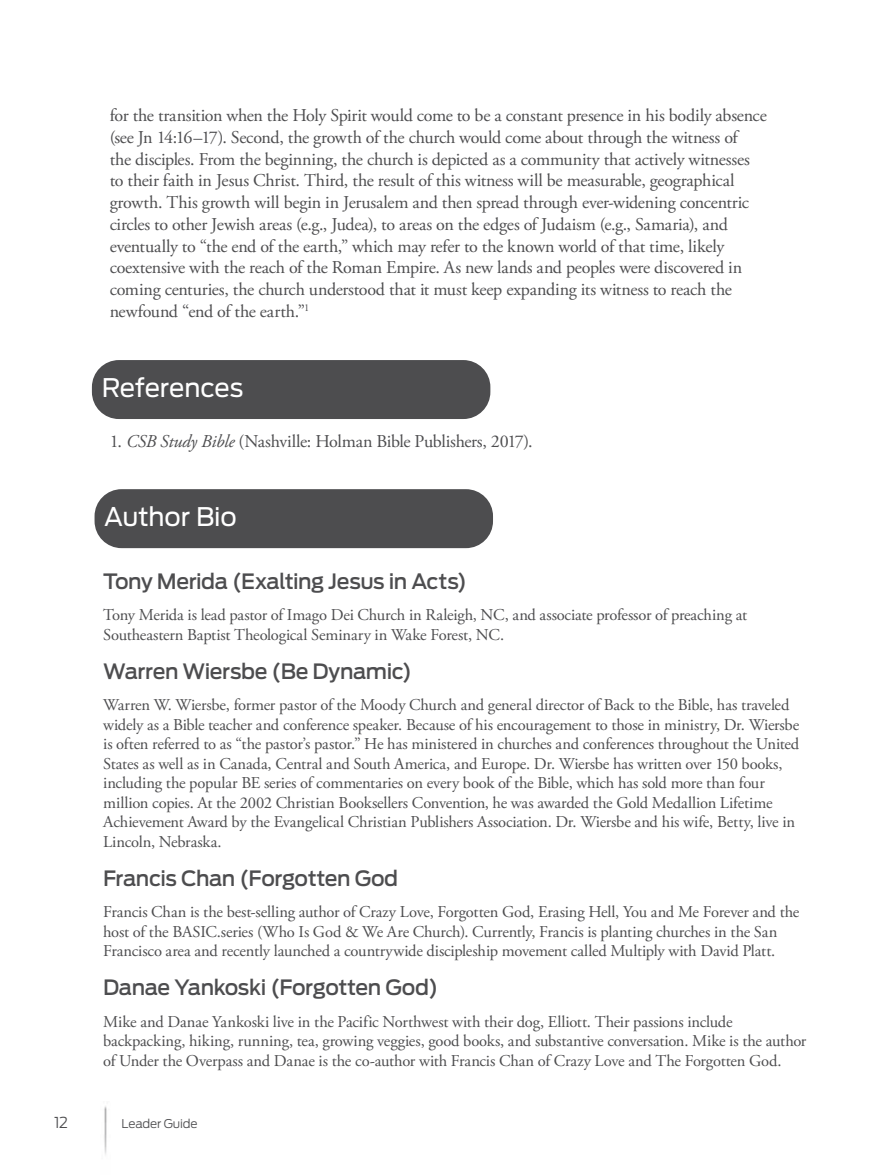
<style>
.page{position:relative;width:878px;height:1175px;background:#fff}
.page>*{position:absolute;margin:0;border:0;box-sizing:border-box;transform-origin:0 0}
.t1{font:25.5px "Antenna";letter-spacing:-.005em;color:#fff}
.t2{font:500 21px "Antenna";letter-spacing:-.02em;color:#4d4d4f}
.t3{font:18px/21.8px "Adobe Garamond Pro";letter-spacing:-.015em;color:#4d4d4f}
.t4{font:16.5px/19.5px "Adobe Garamond Pro";letter-spacing:-.01em;color:#4d4d4f}
.t5{font:300 15px "Antenna";color:#4d4d4f}
.t6{font:300 12px "Antenna";letter-spacing:-.01em;color:#4d4d4f}
.s1{font-style:italic}
</style>
<div class="page">
<img style="left:104px;top:1106px;width:3px;height:49px">
<div style="left:94px;top:489px;width:399px;height:59px;background:#4d4d4f;border-radius:27px"></div>
<div style="left:92px;top:360px;width:398px;height:59px;background:#4d4d4f;border-radius:27px"></div>
<p class="t3" style="left:110px;top:105px;width:658px">for the transition when the Holy Spirit would come to be a constant presence in his bodily absence (see Jn 14:16–17). Second, the growth of the church would come about through the witness of<br>the disciples. From the beginning, the church is depicted as a community that actively witnesses to their faith in Jesus Christ. Third, the result of this witness will be measurable, geographical growth. This growth will begin in Jerusalem and then spread through ever-widening concentric circles to other Jewish areas (e.g., Judea), to areas on the edges of Judaism (e.g., Samaria), and eventually to “the end of the earth,” which may refer to the known world of that time, likely coextensive with the reach of the Roman Empire. As new lands and peoples were discovered in coming centuries, the church understood that it must keep expanding its witness to reach the newfound “end of the earth.”<sup>1</sup></p>
<h1 class="t1" style="left:102px;top:372px;width:143px">References</h1>
<p class="t3" style="left:110px;top:431px;width:424px">1. <span class="s1">CSB Study Bible</span> (Nashville: Holman Bible Publishers, 2017).</p>
<h1 class="t1" style="left:104px;top:501px;width:134px">Author Bio</h1>
<p class="t2" style="left:103px;top:568px;width:365px">Tony Merida (Exalting Jesus in Acts)</p>
<p class="t4" style="left:103px;top:606px;width:645px">Tony Merida is lead pastor of Imago Dei Church in Raleigh, NC, and associate professor of preaching at<br>Southeastern Baptist Theological Seminary in Wake Forest, NC.</p>
<p class="t2" style="left:103px;top:658px;width:310px">Warren Wiersbe (Be Dynamic)</p>
<p class="t4" style="left:103px;top:696px;width:697px">Warren W. Wiersbe, former pastor of the Moody Church and general director of Back to the Bible, has traveled widely as a Bible teacher and conference speaker. Because of his encouragement to those in ministry, Dr. Wiersbe is often referred to as “the pastor’s pastor.” He has ministered in churches and conferences throughout the United States as well as in Canada, Central and South America, and Europe. Dr. Wiersbe has written over 150 books, including the popular BE series of commentaries on every book of the Bible, which has sold more than four million copies. At the 2002 Christian Booksellers Convention, he was awarded the Gold Medallion Lifetime Achievement Award by the Evangelical Christian Publishers Association. Dr. Wiersbe and his wife, Betty, live in Lincoln, Nebraska.</p>
<p class="t2" style="left:103px;top:865px;width:296px">Francis Chan (Forgotten God</p>
<p class="t4" style="left:103px;top:903px;width:697px">Francis Chan is the best-selling author of Crazy Love, Forgotten God, Erasing Hell, You and Me Forever and the host of the BASIC.series (Who Is God &amp; We Are Church). Currently, Francis is planting churches in the San<br>Francisco area and recently launched a countrywide discipleship movement called Multiply with David Platt.</p>
<p class="t2" style="left:103px;top:975px;width:336px">Danae Yankoski (Forgotten God)</p>
<p class="t4" style="left:103px;top:1012px;width:704px">Mike and Danae Yankoski live in the Pacific Northwest with their dog, Elliott. Their passions include backpacking, hiking, running, tea, growing veggies, good books, and substantive conversation. Mike is the author of Under the Overpass and Danae is the co-author with Francis Chan of Crazy Love and The Forgotten God.</p>
<p class="t5" style="left:54px;top:1113px;width:15px">12</p>
<p class="t6" style="left:122px;top:1116px;width:78px">Leader Guide</p>
</div>
